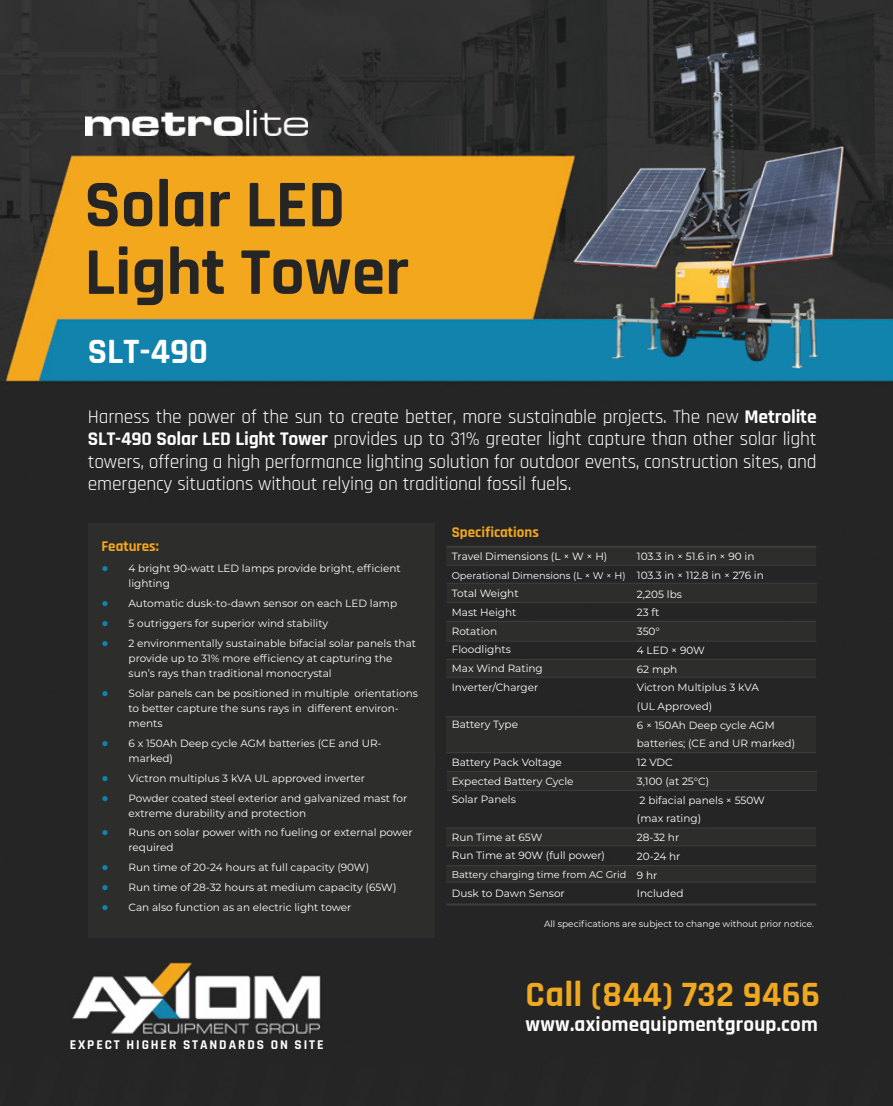
<style>
.page{position:relative;width:893px;height:1106px;background:#fff}
.page>*{position:absolute;margin:0;border:0;box-sizing:border-box;transform-origin:0 0}
.t1{font:700 67.5px/67.5px "Rajdhani";color:#252525}
.t2{font:700 36px "Rajdhani";letter-spacing:.01em;color:#f0a91e}
.t3{font:700 36px "Rajdhani";color:#fff}
.t4{font:700 21px "Rajdhani";letter-spacing:.01em;color:#fff}
.t5{font:19.5px/22.5px "Rajdhani";letter-spacing:-.01em;color:#fff;text-align:justify}
.t6{font:700 15px "Rajdhani";color:#f3a71d}
.t7{font:700 13.5px "Rajdhani";letter-spacing:.14em;color:#fff}
.t8{font:10.5px/18.8px "Montserrat";color:#fff}
.t9{font:9.75px "Montserrat";color:#fff}
.t10{font:9px "Montserrat";color:#fff}
.s1{font-weight:700}
.s2{font-family:"Arial";font-size:12px;color:#1283ac}
</style>
<div class="page">
<img style="left:0;top:0;width:893px;height:1106px">
<div style="left:88px;top:523px;width:346px;height:414px;background:#2d2d2c"></div>
<div style="left:446px;top:548px;width:370px;height:17px;background:#2d2d2c"></div>
<div style="left:447px;top:583px;width:369px;height:19px;background:#2d2d2c"></div>
<div style="left:447px;top:771px;width:369px;height:19px;background:#2d2d2c"></div>
<div style="left:446px;top:621px;width:370px;height:20px;background:#2d2d2c"></div>
<div style="left:446px;top:659px;width:370px;height:18px;background:#2d2d2c"></div>
<div style="left:446px;top:828px;width:370px;height:18px;background:#2d2d2c"></div>
<div style="left:446px;top:717px;width:370px;height:35px;background:#2d2d2c"></div>
<div style="left:446px;top:865px;width:370px;height:17px;background:#2d2d2c"></div>
<hr style="left:446px;top:546px;width:370px;height:2px;background:#3f3e3d">
<hr style="left:446px;top:903px;width:370px;height:2px;background:#3f3e3d">
<hr style="left:446px;top:565px;width:370px;height:1px;background:#3f3e3d">
<hr style="left:447px;top:583px;width:369px;height:1px;background:#3f3e3d">
<hr style="left:447px;top:771px;width:369px;height:1px;background:#3f3e3d">
<hr style="left:447px;top:602px;width:369px;height:1px;background:#3f3e3d">
<hr style="left:447px;top:790px;width:369px;height:1px;background:#3f3e3d">
<hr style="left:446px;top:621px;width:370px;height:1px;background:#3f3e3d">
<hr style="left:446px;top:641px;width:370px;height:1px;background:#3f3e3d">
<hr style="left:446px;top:659px;width:370px;height:1px;background:#3f3e3d">
<hr style="left:446px;top:827px;width:370px;height:1px;background:#3f3e3d">
<hr style="left:446px;top:677px;width:370px;height:1px;background:#3f3e3d">
<hr style="left:446px;top:845px;width:370px;height:1px;background:#3f3e3d">
<hr style="left:446px;top:752px;width:370px;height:1px;background:#3f3e3d">
<hr style="left:446px;top:881px;width:370px;height:1px;background:#3f3e3d">
<hr style="left:446px;top:716px;width:370px;height:1px;background:#3f3e3d">
<hr style="left:446px;top:865px;width:370px;height:1px;background:#3f3e3d">
<img style="left:573px;top:21px;width:276px;height:357px">
<img style="left:86px;top:111px;width:221px;height:25px">
<div style="left:498px;top:962px;width:341px;height:84px;background:#252525"></div>
<h1 class="t1" style="left:85px;top:173px;width:326px">Solar LED<br>Light Tower</h1>
<h2 class="t3" style="left:88px;top:329px;width:122px">SLT-490</h2>
<p class="t5" style="left:88px;top:406px;width:730px">Harness the power of the sun to create better, more sustainable projects. The new <span class="s1">Metrolite SLT-490 Solar LED Light Tower</span> provides up to 31% greater light capture than other solar light towers, offering a high performance lighting solution for outdoor events, construction sites, and emergency situations without relying on traditional fossil fuels.</p>
<h3 class="t6" style="left:102px;top:537px;width:59px">Features:</h3>
<p class="t8" style="left:129px;top:561px;width:274px;line-height:15px;text-indent:-27px"><span class="s2">●</span> 4 bright 90-watt LED lamps provide bright, efficient lighting</p>
<p class="t8" style="left:102px;top:594px;width:297px"><span class="s2">●</span> Automatic dusk-to-dawn sensor on each LED lamp</p>
<p class="t8" style="left:102px;top:613px;width:228px"><span class="s2">●</span> 5 outriggers for superior wind stability</p>
<p class="t8" style="left:129px;top:635px;width:289px;line-height:15px;text-indent:-27px"><span class="s2">●</span> 2 environmentally sustainable bifacial solar panels that provide up to 31% more efficiency at capturing the sun’s rays than traditional monocrystal</p>
<p class="t8" style="left:129px;top:685px;width:291px;line-height:15px;text-indent:-27px"><span class="s2">●</span> Solar panels can be positioned in multiple orientations to better capture the suns rays in different environ&shy;ments</p>
<p class="t8" style="left:129px;top:735px;width:255px;line-height:15px;text-indent:-27px"><span class="s2">●</span> 6 x 150Ah Deep cycle AGM batteries (CE and UR&shy;marked)</p>
<p class="t8" style="left:102px;top:768px;width:265px"><span class="s2">●</span> Victron multiplus 3 kVA UL approved inverter</p>
<p class="t8" style="left:129px;top:790px;width:280px;line-height:15px;text-indent:-27px"><span class="s2">●</span> Powder coated steel exterior and galvanized mast for extreme durability and protection</p>
<p class="t8" style="left:129px;top:825px;width:285px;line-height:15px;text-indent:-27px"><span class="s2">●</span> Runs on solar power with no fueling or external power required</p>
<p class="t8" style="left:102px;top:857px;width:269px"><span class="s2">●</span> Run time of 20-24 hours at full capacity (90W)</p>
<p class="t8" style="left:102px;top:877px;width:296px"><span class="s2">●</span> Run time of 28-32 hours at medium capacity (65W)</p>
<p class="t8" style="left:102px;top:897px;width:251px"><span class="s2">●</span> Can also function as an electric light tower</p>
<p class="t7" style="left:70px;top:1036px;width:255px">EXPECT HIGHER STANDARDS ON SITE</p>
<h3 class="t6" style="left:452px;top:523px;width:89px">Specifications</h3>
<p class="t8" style="left:452px;top:546px;width:157px">Travel Dimensions (L × W × H)</p>
<p class="t9" style="left:452px;top:568px;width:175px">Operational Dimensions (L × W × H)</p>
<p class="t8" style="left:452px;top:584px;width:93px">Total Weight<br>Mast Height<br>Rotation<br>Floodlights<br>Max Wind Rating<br>Inverter/Charger</p>
<p class="t8" style="left:452px;top:715px;width:68px">Battery Type</p>
<p class="t8" style="left:452px;top:752px;width:123px">Battery Pack Voltage<br>Expected Battery Cycle<br>Solar Panels</p>
<p class="t8" style="left:452px;top:827px;width:155px">Run Time at 65W<br>Run Time at 90W (full power)</p>
<p class="t9" style="left:452px;top:868px;width:176px">Battery charging time from AC Grid</p>
<p class="t8" style="left:452px;top:883px;width:115px">Dusk to Dawn Sensor</p>
<p class="t8" style="left:637px;top:546px;width:160px">103.3 in × 51.6 in × 90 in<br>103.3 in × 112.8 in × 276 in<br>2,205 lbs<br>23 ft<br>350°<br>4 LED × 90W<br>62 mph<br>Victron Multiplus 3 kVA<br>(UL Approved)<br>6 × 150Ah Deep cycle AGM batteries; (CE and UR marked)<br>12 VDC<br>3,100 (at 25°C)<br>2 bifacial panels × 550W<br>(max rating)<br>28-32 hr<br>20-24 hr<br>9 hr<br>Included</p>
<p class="t10" style="left:544px;top:917px;width:272px">All specifications are subject to change without prior notice.</p>
<h2 class="t2" style="left:526px;top:972px;width:296px">Call (844) 732 9466</h2>
<h3 class="t4" style="left:526px;top:1011px;width:294px">www.axiomequipmentgroup.com</h3>
</div>
